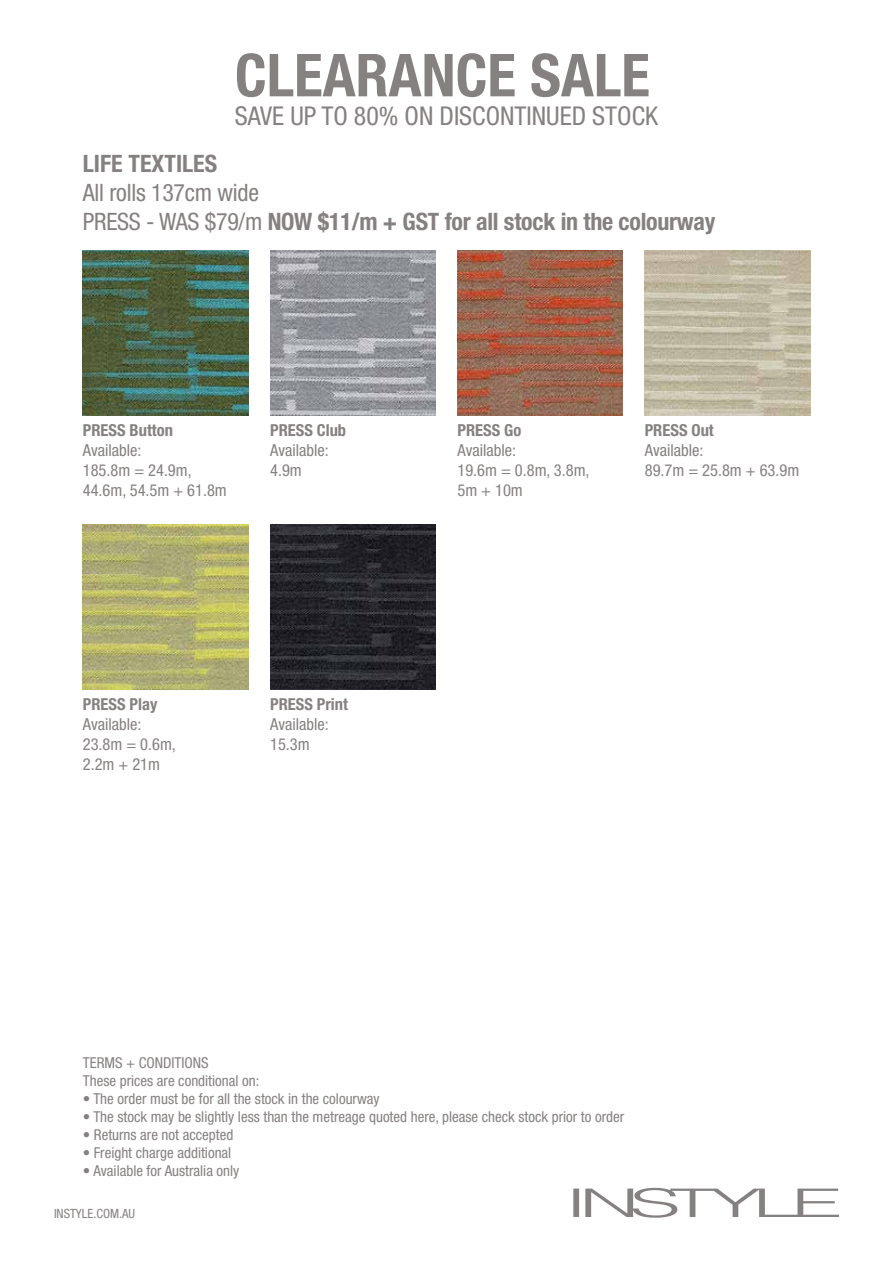
<style>
.page{position:relative;width:893px;height:1263px;background:#fff}
.page>*{position:absolute;margin:0;border:0;box-sizing:border-box;transform-origin:0 0}
.t1{font:700 condensed 59.25px "Helvetica Neue LT Std";color:#858180}
.t2{font:condensed 25.95px "Helvetica Neue LT Std";color:#858180}
.t3{font:700 condensed 24px/28.8px "Helvetica Neue LT Std";letter-spacing:-.01em;color:#858180}
.t4{font:condensed 16.5px/19.8px "Helvetica Neue LT Std";color:#858180}
.t5{font:700 condensed 16.5px "Helvetica Neue LT Std";color:#858180}
.t6{font:condensed 15px/18px "Helvetica Neue LT Std";color:#858180}
.t7{font:condensed 12.75px "Helvetica Neue LT Std";color:#858180}
.s1{font-weight:400}
</style>
<div class="page">
<svg style="left:573px;top:1188px;width:266px;height:30px"></svg>
<img style="left:83px;top:250px;width:165px;height:165px">
<img style="left:645px;top:250px;width:165px;height:165px">
<img style="left:270px;top:250px;width:166px;height:165px">
<img style="left:83px;top:524px;width:165px;height:166px">
<img style="left:457px;top:250px;width:166px;height:165px">
<img style="left:270px;top:524px;width:166px;height:166px">
<h1 class="t1" style="left:235px;top:39px;width:416px">CLEARANCE SALE</h1>
<h2 class="t2" style="left:235px;top:101px;width:425px">SAVE UP TO 80% ON DISCONTINUED STOCK</h2>
<h3 class="t3" style="left:83px;top:149px;width:136px">LIFE TEXTILES</h3>
<h3 class="t3" style="left:83px;top:178px;width:634px"><span class="s1">All rolls 137cm wide<br>PRESS - WAS $79/m</span> NOW $11/m + GST for all stock in the colourway</h3>
<p class="t5" style="left:83px;top:420px;width:92px">PRESS Button</p>
<p class="t4" style="left:83px;top:440px;width:146px">Available:<br>185.8m = 24.9m,<br>44.6m, 54.5m + 61.8m</p>
<p class="t5" style="left:270px;top:420px;width:78px">PRESS Club</p>
<p class="t4" style="left:270px;top:440px;width:60px">Available:<br>4.9m</p>
<p class="t5" style="left:83px;top:695px;width:76px">PRESS Play</p>
<p class="t4" style="left:83px;top:714px;width:95px">Available:<br>23.8m = 0.6m,<br>2.2m + 21m</p>
<p class="t5" style="left:270px;top:695px;width:79px">PRESS Print</p>
<p class="t4" style="left:270px;top:714px;width:60px">Available:<br>15.3m</p>
<p class="t5" style="left:457px;top:420px;width:65px">PRESS Go</p>
<p class="t4" style="left:457px;top:440px;width:134px">Available:<br>19.6m = 0.8m, 3.8m,<br>5m + 10m</p>
<p class="t5" style="left:645px;top:420px;width:71px">PRESS Out</p>
<p class="t4" style="left:645px;top:440px;width:156px">Available:<br>89.7m = 25.8m + 63.9m</p>
<p class="t6" style="left:83px;top:1053px;width:178px">TERMS + CONDITIONS<br>These prices are conditional on:</p>
<p class="t6" style="left:83px;top:1089px;width:298px">• The order must be for all the stock in the colourway</p>
<p class="t6" style="left:83px;top:1107px;width:543px">• The stock may be slightly less than the metreage quoted here, please check stock prior to order</p>
<p class="t6" style="left:83px;top:1125px;width:152px">• Returns are not accepted</p>
<p class="t6" style="left:83px;top:1143px;width:150px">• Freight charge additional</p>
<p class="t6" style="left:83px;top:1161px;width:158px">• Available for Australia only</p>
<p class="t7" style="left:54px;top:1206px;width:83px">INSTYLE.COM.AU</p>
</div>
